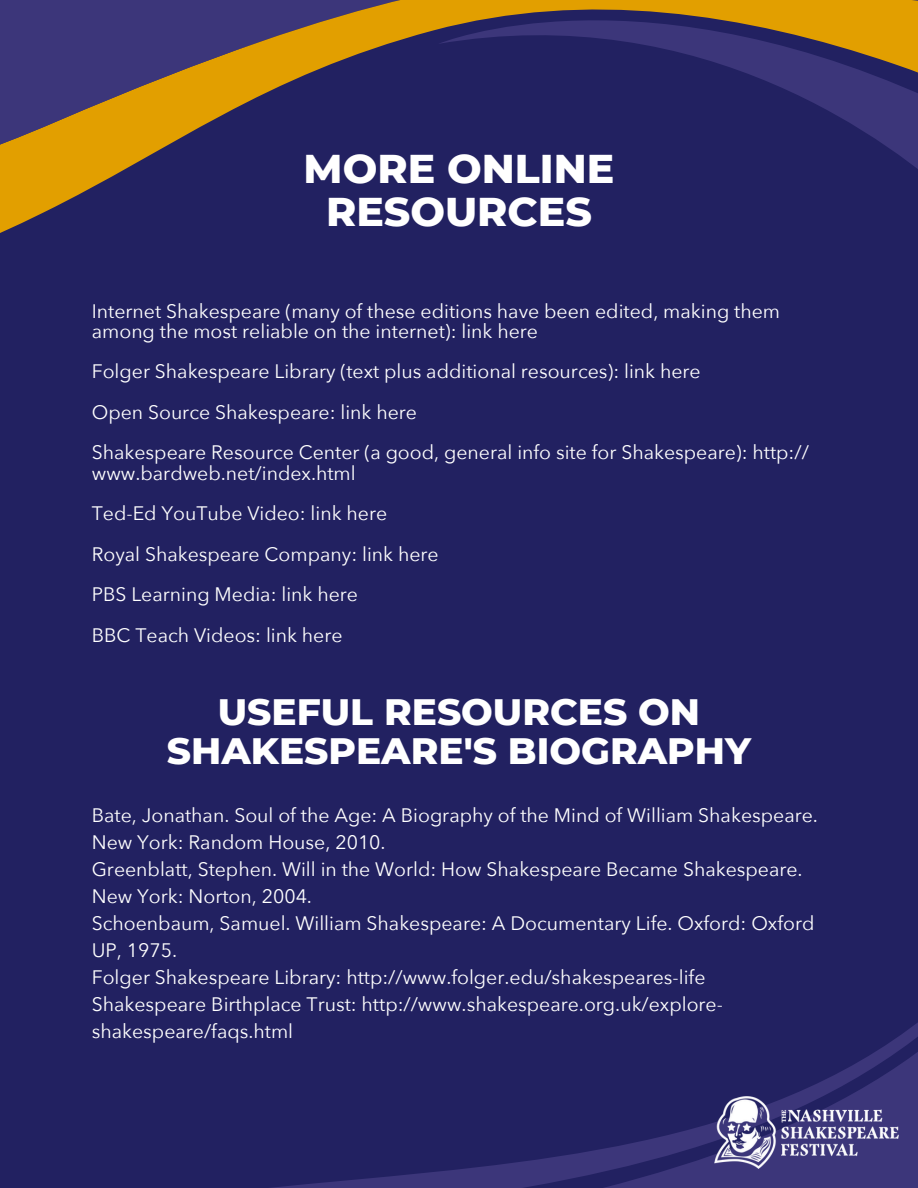
<style>
.page{position:relative;width:918px;height:1188px;background:#222161}
.page>*{position:absolute;margin:0;border:0;box-sizing:border-box;transform-origin:0 0}
.t1{font:800 40.95px/43.8px "Montserrat";color:#fff;text-align:center}
.t2{font:800 37.5px/39.3px "Montserrat";color:#fff;text-align:center}
.t3{font:19.5px/27px "Avenir Next";color:#fff}
</style>
<div class="page">
<svg style="left:0;top:0;width:438px;height:233px"></svg>
<svg style="left:438px;top:0;width:480px;height:169px"></svg>
<svg style="left:0;top:41px;width:263px;height:172px"></svg>
<svg style="left:272px;top:1023px;width:646px;height:165px"></svg>
<img style="left:715px;top:1096px;width:183px;height:72px">
<h1 class="t1" style="left:304px;top:146px;width:312px">MORE ONLINE<br>RESOURCES</h1>
<p class="t3" style="left:92px;top:301px;width:690px;line-height:20.2px">Internet Shakespeare (many of these editions have been edited, making them among the most reliable on the internet): link here</p>
<p class="t3" style="left:92px;top:352px;width:719px;line-height:40.5px">Folger Shakespeare Library (text plus additional resources): link here<br>Open Source Shakespeare: link here<br>Shakespeare Resource Center (a good, general info site for Shakespeare): http://</p>
<p class="t3" style="left:92px;top:453px;width:348px;line-height:40.5px">www.bardweb.net/index.html<br>Ted-Ed YouTube Video: link here<br>Royal Shakespeare Company: link here<br>PBS Learning Media: link here<br>BBC Teach Videos: link here</p>
<h2 class="t2" style="left:167px;top:692px;width:586px">USEFUL RESOURCES ON<br>SHAKESPEARE'S BIOGRAPHY</h2>
<p class="t3" style="left:92px;top:802px;width:728px">Bate, Jonathan. Soul of the Age: A Biography of the Mind of William Shakespeare.<br>New York: Random House, 2010.<br>Greenblatt, Stephen. Will in the World: How Shakespeare Became Shakespeare.<br>New York: Norton, 2004.<br>Schoenbaum, Samuel. William Shakespeare: A Documentary Life. Oxford: Oxford UP, 1975.<br>Folger Shakespeare Library: http://www.folger.edu/shakespeares-life Shakespeare Birthplace Trust: http://www.shakespeare.org.uk/explore&shy;shakespeare/faqs.html</p>
</div>
